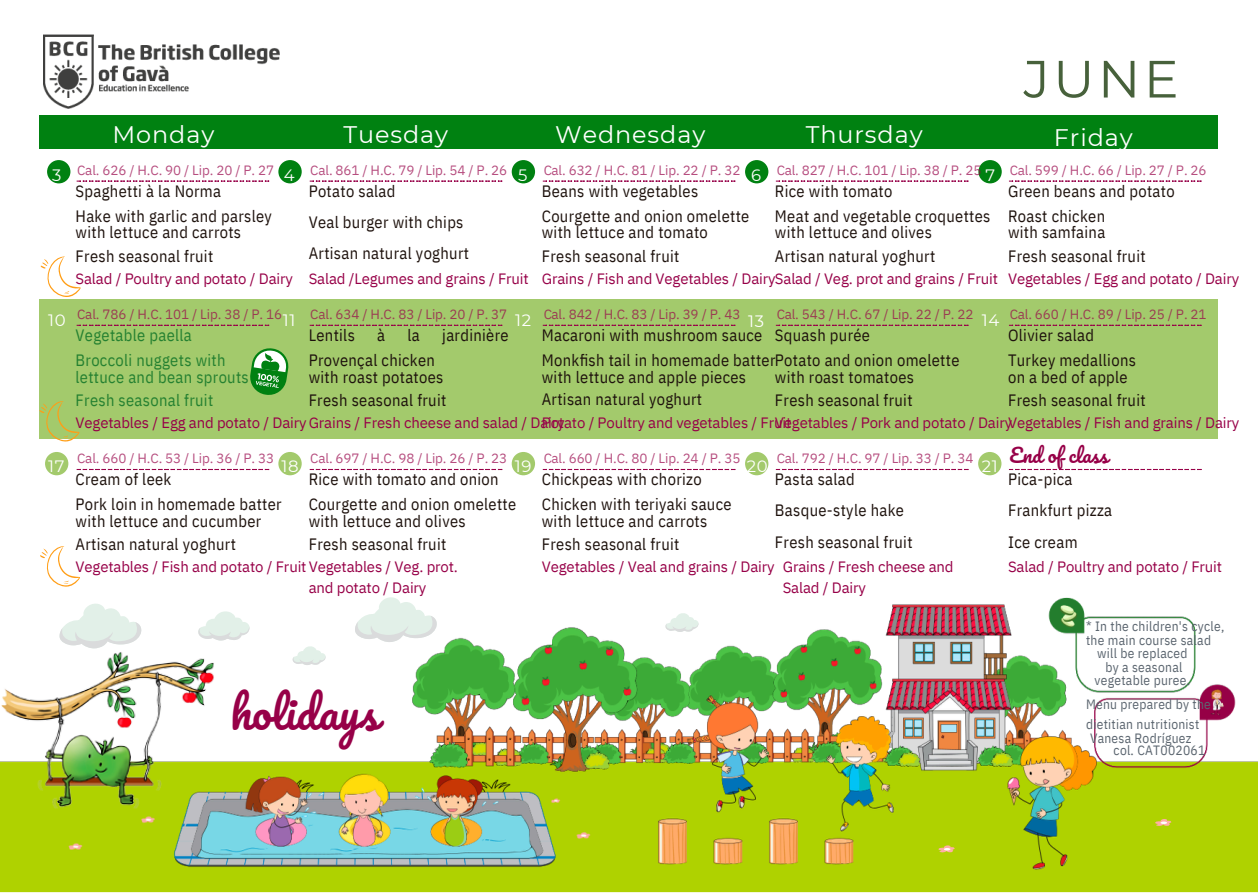
<style>
.page{position:relative;width:1258px;height:894px;background:#fff}
.page>*{position:absolute;margin:0;border:0;box-sizing:border-box;transform-origin:0 0}
.t1{font:52.2px "Montserrat";color:#47613b}
.t2{font:43.2px "Pacifico";color:#970048}
.t3{font:24px "Montserrat";letter-spacing:.04em;color:#fff}
.t4{font:19.5px "Pacifico";color:#970048}
.t5{font:16.5px/24.6px "IBM Plex Sans Cond";letter-spacing:.02em;color:#1e120d}
.t6{font:16.5px/24.6px "IBM Plex Sans Cond";letter-spacing:.02em;color:#258131}
.t7{font:16.5px "Montserrat";letter-spacing:.04em;color:#fff}
.t8{font:15px/20.1px "IBM Plex Sans";letter-spacing:-.01em;color:#970048}
.t9{font:13.5px "IBM Plex Sans";letter-spacing:-.01em;color:#970048}
.t10{font:13.5px "IBM Plex Sans Cond";letter-spacing:.02em;color:#5c6670}
</style>
<div class="page">
<svg style="left:40px;top:546px;width:40px;height:40px"></svg>
<div style="left:278px;top:160px;width:24px;height:23px;background:#008111;border-radius:50%"></div>
<div style="left:512px;top:160px;width:23px;height:23px;background:#008111;border-radius:50%"></div>
<div style="left:745px;top:160px;width:23px;height:23px;background:#008111;border-radius:50%"></div>
<div style="left:978px;top:160px;width:24px;height:23px;background:#008111;border-radius:50%"></div>
<svg style="left:1009px;top:180px;width:192px;height:2px"></svg>
<svg style="left:776px;top:180px;width:192px;height:2px"></svg>
<svg style="left:543px;top:180px;width:192px;height:2px"></svg>
<svg style="left:310px;top:180px;width:192px;height:2px"></svg>
<svg style="left:77px;top:180px;width:192px;height:2px"></svg>
<div style="left:47px;top:160px;width:23px;height:23px;background:#008111;border-radius:50%"></div>
<div style="left:39px;top:115px;width:1179px;height:34px;background:#008111"></div>
<div style="left:39px;top:298px;width:1179px;height:140px;background:#a3ca6c"></div>
<div style="left:45px;top:452px;width:23px;height:23px;background:#a3ca6c;border-radius:50%"></div>
<div style="left:512px;top:452px;width:23px;height:23px;background:#a3ca6c;border-radius:50%"></div>
<div style="left:745px;top:452px;width:23px;height:23px;background:#a3ca6c;border-radius:50%"></div>
<svg style="left:1009px;top:325px;width:192px;height:1px"></svg>
<svg style="left:1009px;top:469px;width:192px;height:1px"></svg>
<svg style="left:776px;top:469px;width:192px;height:1px"></svg>
<svg style="left:543px;top:469px;width:192px;height:1px"></svg>
<svg style="left:310px;top:469px;width:192px;height:1px"></svg>
<svg style="left:77px;top:469px;width:192px;height:1px"></svg>
<svg style="left:41px;top:256px;width:40px;height:41px"></svg>
<svg style="left:776px;top:325px;width:192px;height:1px"></svg>
<svg style="left:543px;top:325px;width:192px;height:1px"></svg>
<svg style="left:310px;top:325px;width:192px;height:1px"></svg>
<svg style="left:77px;top:325px;width:192px;height:1px"></svg>
<div style="left:978px;top:452px;width:23px;height:23px;background:#a3ca6c;border-radius:50%"></div>
<div style="left:278px;top:452px;width:24px;height:23px;background:#a3ca6c;border-radius:50%"></div>
<svg style="left:39px;top:401px;width:40px;height:41px"></svg>
<svg style="left:250px;top:348px;width:39px;height:47px"></svg>
<img style="left:0;top:597px;width:1258px;height:296px">
<img style="left:0;top:649px;width:218px;height:166px">
<svg style="left:355px;top:597px;width:82px;height:45px"></svg>
<svg style="left:665px;top:613px;width:33px;height:19px"></svg>
<svg style="left:938px;top:845px;width:17px;height:7px"></svg>
<svg style="left:1155px;top:818px;width:16px;height:7px"></svg>
<img style="left:44px;top:34px;width:236px;height:75px">
<h5 class="t1" style="left:1023px;top:47px;width:157px">JUNE</h5>
<p class="t3" style="left:113px;top:120px;width:103px">Monday</p>
<p class="t3" style="left:343px;top:120px;width:106px">Tuesday</p>
<p class="t3" style="left:555px;top:120px;width:152px">Wednesday</p>
<h4 class="t3" style="left:806px;top:120px;width:118px">Thursday</h4>
<h5 class="t3" style="left:1054px;top:122px;width:80px">Friday</h5>
<h5 class="t7" style="left:52px;top:165px;width:11px">3</h5>
<p class="t9" style="left:77px;top:161px;width:199px">Cal. 626 / H.C. 90 / Lip. 20 / P. 27</p>
<p class="t9" style="left:310px;top:161px;width:199px">Cal. 861 / H.C. 79 / Lip. 54 / P. 26</p>
<h5 class="t7" style="left:284px;top:165px;width:12px">4</h5>
<p class="t7" style="left:518px;top:165px;width:11px">5</p>
<p class="t9" style="left:543px;top:161px;width:199px">Cal. 632 / H.C. 81 / Lip. 22 / P. 32</p>
<h5 class="t7" style="left:751px;top:165px;width:12px">6</h5>
<p class="t9" style="left:776px;top:161px;width:207px">Cal. 827 / H.C. 101 / Lip. 38 / P. 25</p>
<p class="t9" style="left:1009px;top:161px;width:199px">Cal. 599 / H.C. 66 / Lip. 27 / P. 26</p>
<p class="t7" style="left:985px;top:165px;width:11px">7</p>
<h5 class="t5" style="left:76px;top:178px;width:198px">Spaghetti à la Norma<br>Hake with garlic and parsley</h5>
<h5 class="t5" style="left:76px;top:220px;width:167px;line-height:23.4px">with lettuce and carrots<br>Fresh seasonal fruit</h5>
<h5 class="t5" style="left:309px;top:175px;width:162px;line-height:31.5px">Potato salad<br>Veal burger with chips<br>Artisan natural yoghurt</h5>
<h5 class="t5" style="left:542px;top:178px;width:209px">Beans with vegetables<br>Courgette and onion omelette</h5>
<h5 class="t5" style="left:542px;top:220px;width:168px;line-height:23.4px">with lettuce and tomato<br>Fresh seasonal fruit</h5>
<h5 class="t5" style="left:775px;top:178px;width:217px">Rice with tomato<br>Meat and vegetable croquettes</h5>
<h5 class="t5" style="left:775px;top:220px;width:162px;line-height:23.4px">with lettuce and olives<br>Artisan natural yoghurt</h5>
<h5 class="t5" style="left:1008px;top:178px;width:168px">Green beans and potato<br>Roast chicken</h5>
<h5 class="t5" style="left:1008px;top:220px;width:139px;line-height:23.4px">with samfaina<br>Fresh seasonal fruit</h5>
<p class="t8" style="left:76px;top:268px;width:219px">Salad / Poultry and potato / Dairy</p>
<p class="t8" style="left:309px;top:268px;width:222px">Salad /Legumes and grains / Fruit</p>
<p class="t8" style="left:542px;top:268px;width:458px">Grains / Fish and Vegetables / DairySalad / Veg. prot and grains / Fruit</p>
<h3 class="t8" style="left:1008px;top:268px;width:233px">Vegetables / Egg and potato / Dairy</h3>
<p class="t7" style="left:48px;top:310px;width:19px">10</p>
<p class="t9" style="left:77px;top:305px;width:207px">Cal. 786 / H.C. 101 / Lip. 38 / P. 16</p>
<p class="t7" style="left:283px;top:310px;width:14px">11</p>
<p class="t6" style="left:76px;top:322px;width:151px">Vegetable paella<br>Broccoli nuggets with</p>
<p class="t6" style="left:76px;top:364px;width:175px;line-height:23.4px">lettuce and bean sprouts<br>Fresh seasonal fruit</p>
<p class="t9" style="left:310px;top:305px;width:199px">Cal. 634 / H.C. 83 / Lip. 20 / P. 37</p>
<p class="t7" style="left:515px;top:310px;width:17px">12</p>
<h5 class="t5" style="left:309px;top:322px;width:48px">Lentils</h5>
<h5 class="t5" style="left:377px;top:322px;width:9px">à</h5>
<h5 class="t5" style="left:408px;top:322px;width:14px">la</h5>
<h5 class="t5" style="left:442px;top:322px;width:68px">jardinière</h5>
<h5 class="t5" style="left:309px;top:351px;width:136px;line-height:16.8px">Provençal chicken with roast potatoes</h5>
<h5 class="t5" style="left:309px;top:387px;width:139px">Fresh seasonal fruit</h5>
<p class="t9" style="left:543px;top:305px;width:199px">Cal. 842 / H.C. 83 / Lip. 39 / P. 43</p>
<p class="t9" style="left:776px;top:305px;width:199px">Cal. 543 / H.C. 67 / Lip. 22 / P. 22</p>
<p class="t7" style="left:748px;top:311px;width:17px">13</p>
<h5 class="t5" style="left:775px;top:322px;width:97px">Squash purée</h5>
<h5 class="t5" style="left:775px;top:364px;width:141px;line-height:23.4px">with roast tomatoes<br>Fresh seasonal fruit</h5>
<h5 class="t5" style="left:542px;top:322px;width:419px">Macaroni with mushroom sauce<br>Monkfish tail in homemade batterPotato and onion omelette</h5>
<h5 class="t5" style="left:542px;top:365px;width:206px;line-height:22.5px">with lettuce and apple pieces<br>Artisan natural yoghurt</h5>
<h5 class="t7" style="left:982px;top:310px;width:19px">14</h5>
<p class="t9" style="left:1009px;top:305px;width:199px">Cal. 660 / H.C. 89 / Lip. 25 / P. 21</p>
<p class="t5" style="left:1008px;top:322px;width:129px">Olivier salad<br>Turkey medallions</p>
<p class="t5" style="left:1008px;top:364px;width:139px;line-height:23.4px">on a bed of apple<br>Fresh seasonal fruit</p>
<h3 class="t8" style="left:76px;top:412px;width:490px">Vegetables / Egg and potato / DairyGrains / Fresh cheese and salad / Dairy</h3>
<p class="t8" style="left:542px;top:412px;width:251px">Potato / Poultry and vegetables / Fruit</p>
<p class="t8" style="left:775px;top:412px;width:239px">Vegetables / Pork and potato / Dairy</p>
<p class="t8" style="left:1008px;top:412px;width:233px">Vegetables / Fish and grains / Dairy</p>
<p class="t7" style="left:48px;top:456px;width:18px">17</p>
<p class="t9" style="left:77px;top:449px;width:199px">Cal. 660 / H.C. 53 / Lip. 36 / P. 33</p>
<h5 class="t7" style="left:281px;top:456px;width:19px">18</h5>
<h5 class="t5" style="left:76px;top:466px;width:208px">Cream of leek<br>Pork loin in homemade batter</h5>
<h5 class="t5" style="left:76px;top:508px;width:187px;line-height:23.4px">with lettuce and cucumber<br>Artisan natural yoghurt</h5>
<p class="t9" style="left:310px;top:449px;width:199px">Cal. 697 / H.C. 98 / Lip. 26 / P. 23</p>
<h5 class="t7" style="left:515px;top:456px;width:18px">19</h5>
<h5 class="t5" style="left:309px;top:466px;width:209px">Rice with tomato and onion<br>Courgette and onion omelette</h5>
<h5 class="t5" style="left:309px;top:508px;width:158px;line-height:23.4px">with lettuce and olives<br>Fresh seasonal fruit</h5>
<p class="t9" style="left:543px;top:449px;width:199px">Cal. 660 / H.C. 80 / Lip. 24 / P. 35</p>
<p class="t9" style="left:776px;top:449px;width:199px">Cal. 792 / H.C. 97 / Lip. 33 / P. 34</p>
<h5 class="t7" style="left:747px;top:456px;width:22px">20</h5>
<h5 class="t5" style="left:775px;top:463px;width:139px;line-height:31.5px">Pasta salad<br>Basque-style hake<br>Fresh seasonal fruit</h5>
<p class="t5" style="left:542px;top:466px;width:191px">Chickpeas with chorizo<br>Chicken with teriyaki sauce</p>
<p class="t5" style="left:542px;top:508px;width:167px;line-height:23.4px">with lettuce and carrots<br>Fresh seasonal fruit</p>
<p class="t7" style="left:982px;top:456px;width:17px">21</p>
<h5 class="t4" style="left:1009px;top:445px;width:100px">End of class</h5>
<p class="t5" style="left:1008px;top:463px;width:106px;line-height:31.5px">Pica-pica<br>Frankfurt pizza<br>Ice cream</p>
<p class="t8" style="left:76px;top:556px;width:384px">Vegetables / Fish and potato / FruitVegetables / Veg. prot.</p>
<p class="t8" style="left:309px;top:576px;width:119px">and potato / Dairy</p>
<h3 class="t8" style="left:542px;top:556px;width:234px">Vegetables / Veal and grains / Dairy</h3>
<h3 class="t8" style="left:783px;top:556px;width:172px">Grains / Fresh cheese and<br>Salad / Dairy</h3>
<p class="t8" style="left:1008px;top:556px;width:216px">Salad / Poultry and potato / Fruit</p>
<p class="t2" style="left:230px;top:689px;width:150px">holidays</p>
<p class="t10" style="left:1086px;top:617px;width:140px">* In the children's cycle,</p>
<p class="t10" style="left:1086px;top:631px;width:126px">the main course salad</p>
<p class="t10" style="left:1097px;top:644px;width:92px">will be replaced</p>
<p class="t10" style="left:1105px;top:657px;width:79px">by a seasonal</p>
<p class="t10" style="left:1094px;top:671px;width:97px">vegetable puree.</p>
<p class="t10" style="left:1086px;top:694px;width:126px">Menu prepared by the</p>
<p class="t10" style="left:1086px;top:715px;width:115px">dietitian nutritionist</p>
<p class="t10" style="left:1090px;top:728px;width:103px">Vanesa Rodríguez</p>
<p class="t10" style="left:1113px;top:741px;width:93px">col. CAT002061</p>
</div>
